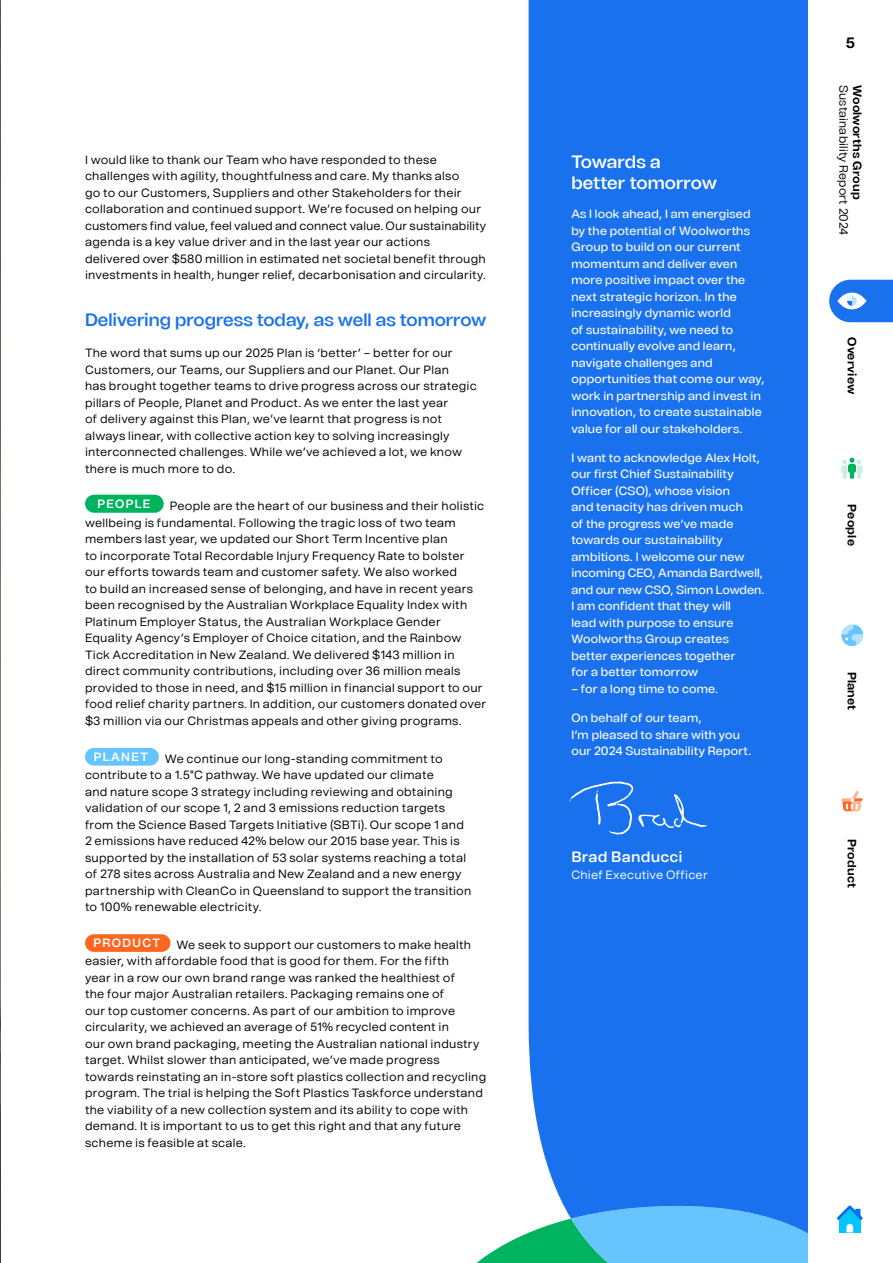
<style>
.page{position:relative;width:893px;height:1263px;background:#fff}
.page>*{position:absolute;margin:0;border:0;box-sizing:border-box;transform-origin:0 0}
.t1{font:600 18px "Better Sans Display";letter-spacing:-.005em;color:#1971ed}
.t2{font:600 18px/21px "Better Sans Display";letter-spacing:-.01em;color:#fff}
.t3{font:600 15px "Better Sans Text";letter-spacing:.015em;color:#fff}
.t4{font:700 15px "Better Sans Display";color:#000}
.t5{font:12px/16.5px "Better Sans Text";letter-spacing:.02em;color:#000}
.t6{font:500 12px/16.5px "Better Sans Display";letter-spacing:.02em;color:#fff}
.t7{font:700 12px "Better Sans Display";letter-spacing:.015em;color:#000}
.t8{font:12px "Better Sans Display";letter-spacing:.02em;color:#000}
.t9{font:12px "Better Sans Text";letter-spacing:.015em;color:#fff}
.t10{font:600 12px "Better Sans Display";letter-spacing:.115em;color:#fff}
</style>
<div class="page">
<svg style="left:476px;top:1232px;width:53px;height:31px"></svg>
<div style="left:529px;top:0;width:279px;height:1263px;background:#1971ed"></div>
<div style="left:85px;top:495px;width:79px;height:18px;background:#00b35f;border-radius:9px"></div>
<div style="left:85px;top:748px;width:74px;height:18px;background:#66c5ff;border-radius:9px"></div>
<div style="left:85px;top:934px;width:85px;height:18px;background:#ff6720;border-radius:9px"></div>
<svg style="left:841px;top:457px;width:22px;height:22px"></svg>
<svg style="left:841px;top:624px;width:23px;height:23px"></svg>
<svg style="left:841px;top:790px;width:22px;height:22px"></svg>
<svg style="left:829px;top:280px;width:64px;height:42px;background:#438bf0"></svg>
<img style="left:570px;top:781px;width:143px;height:53px">
<svg style="left:837px;top:1205px;width:26px;height:27px"></svg>
<hr style="left:0;top:0;width:1px;height:1263px;background:#000">
<p class="t5" style="left:85px;top:151px;width:403px">I would like to thank our Team who have responded to these challenges with agility, thoughtfulness and care. My thanks also<br>go to our Customers, Suppliers and other Stakeholders for their collaboration and continued support. We’re focused on helping our customers find value, feel valued and connect value. Our sustainability agenda is a key value driver and in the last year our actions delivered over $580 million in estimated net societal benefit through investments in health, hunger relief, decarbonisation and circularity.</p>
<h1 class="t1" style="left:85px;top:306px;width:403px">Delivering progress today, as well as tomorrow</h1>
<p class="t5" style="left:85px;top:344px;width:393px">The word that sums up our 2025 Plan is ‘better’ – better for our Customers, our Teams, our Suppliers and our Planet. Our Plan<br>has brought together teams to drive progress across our strategic pillars of People, Planet and Product. As we enter the last year<br>of delivery against this Plan, we’ve learnt that progress is not always linear, with collective action key to solving increasingly interconnected challenges. While we’ve achieved a lot, we know there is much more to do.</p>
<p class="t10" style="left:97px;top:495px;width:54px">PEOPLE</p>
<p class="t5" style="left:85px;top:498px;width:403px;text-indent:85px">People are the heart of our business and their holistic wellbeing is fundamental. Following the tragic loss of two team members last year, we updated our Short Term Incentive plan<br>to incorporate Total Recordable Injury Frequency Rate to bolster our efforts towards team and customer safety. We also worked<br>to build an increased sense of belonging, and have in recent years been recognised by the Australian Workplace Equality Index with Platinum Employer Status, the Australian Workplace Gender Equality Agency’s Employer of Choice citation, and the Rainbow Tick Accreditation in New Zealand. We delivered $143 million in direct community contributions, including over 36 million meals provided to those in need, and $15 million in financial support to our food relief charity partners. In addition, our customers donated over $3 million via our Christmas appeals and other giving programs.</p>
<p class="t10" style="left:94px;top:748px;width:56px">PLANET</p>
<p class="t5" style="left:85px;top:750px;width:388px;text-indent:80px">We continue our long-standing commitment to contribute to a 1.5°C pathway. We have updated our climate<br>and nature scope 3 strategy including reviewing and obtaining validation of our scope 1, 2 and 3 emissions reduction targets from the Science Based Targets Initiative (SBTi). Our scope 1 and 2 emissions have reduced 42% below our 2015 base year. This is supported by the installation of 53 solar systems reaching a total of 278 sites across Australia and New Zealand and a new energy partnership with CleanCo in Queensland to support the transition to 100% renewable electricity.</p>
<p class="t10" style="left:94px;top:934px;width:68px">PRODUCT</p>
<p class="t5" style="left:85px;top:936px;width:403px;text-indent:91px">We seek to support our customers to make health easier, with affordable food that is good for them. For the fifth<br>year in a row our own brand range was ranked the healthiest of<br>the four major Australian retailers. Packaging remains one of<br>our top customer concerns. As part of our ambition to improve circularity, we achieved an average of 51% recycled content in<br>our own brand packaging, meeting the Australian national industry target. Whilst slower than anticipated, we’ve made progress towards reinstating an in-store soft plastics collection and recycling program. The trial is helping the Soft Plastics Taskforce understand the viability of a new collection system and its ability to cope with demand. It is important to us to get this right and that any future scheme is feasible at scale.</p>
<h1 class="t2" style="left:571px;top:150px;width:147px">Towards a better tomorrow</h1>
<p class="t6" style="left:571px;top:205px;width:195px">As I look ahead, I am energised by the potential of Woolworths<br>Group to build on our current momentum and deliver even more positive impact over the next strategic horizon. In the increasingly dynamic world<br>of sustainability, we need to continually evolve and learn, navigate challenges and opportunities that come our way, work in partnership and invest in innovation, to create sustainable value for all our stakeholders.</p>
<p class="t6" style="left:571px;top:449px;width:195px">I want to acknowledge Alex Holt, our first Chief Sustainability<br>Officer (CSO), whose vision<br>and tenacity has driven much<br>of the progress we’ve made towards our sustainability ambitions. I welcome our new incoming CEO, Amanda Bardwell, and our new CSO, Simon Lowden.<br>I am confident that they will<br>lead with purpose to ensure<br>Woolworths Group creates better experiences together<br>for a better tomorrow</p>
<p class="t6" style="left:571px;top:680px;width:148px">– for a long time to come.</p>
<p class="t6" style="left:571px;top:709px;width:181px">On behalf of our team,<br>I’m pleased to share with you our 2024 Sustainability Report.</p>
<p class="t3" style="left:571px;top:846px;width:113px">Brad Banducci</p>
<p class="t9" style="left:571px;top:866px;width:138px">Chief Executive Officer</p>
<p class="t4" style="left:846px;top:32px;width:11px">5</p>
<p class="t8" style="left:852px;top:85px;width:152px;rotate:90deg">Sustainability Report 2024</p>
<p class="t7" style="left:866px;top:85px;width:116px;rotate:90deg">Woolworths Group</p>
<p class="t7" style="left:861px;top:337px;width:58px;rotate:90deg">Overview</p>
<p class="t7" style="left:861px;top:504px;width:43px;rotate:90deg">People</p>
<p class="t7" style="left:861px;top:671px;width:40px;rotate:90deg">Planet</p>
<p class="t7" style="left:861px;top:839px;width:50px;rotate:90deg">Product</p>
</div>
